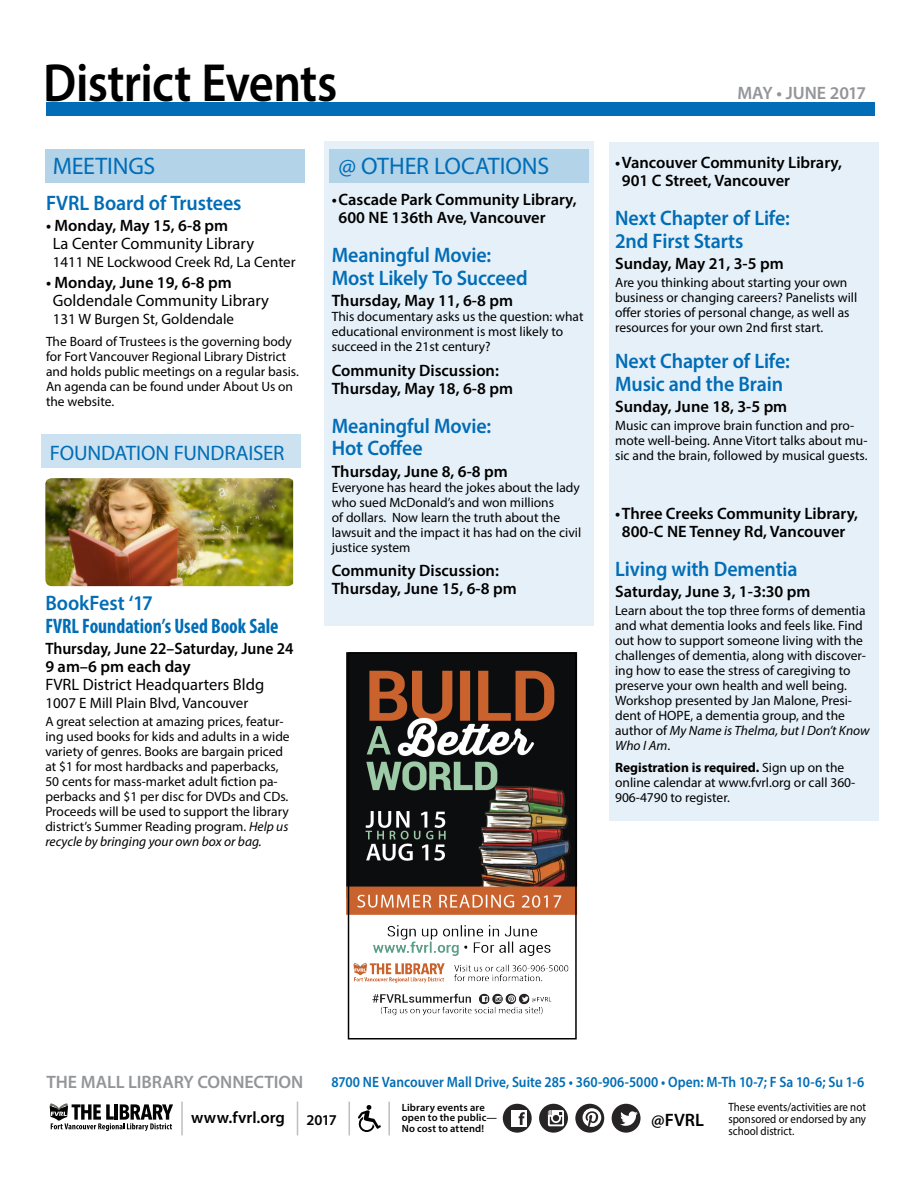
<style>
.page{position:relative;width:918px;height:1188px;background:#fff}
.page>*{position:absolute;margin:0;border:0;box-sizing:border-box;transform-origin:0 0}
.Age_header{font:600 54px "Myriad Pro";letter-spacing:-.015em;color:#000;scale:.9 1}
.Special_Events-sub{font:24px "Myriad Pro";letter-spacing:-.005em;color:#006db6}
.Program_Heading-Spec{font:600 21px/22.5px "Myriad Pro";letter-spacing:-.005em;color:#006db6;scale:.95 1}
.Program_Heading-Spec-2{font:700 condensed 21px/22.5px "Myriad Pro";color:#006db6;scale:.95 1}
.Special_Events-sub-2{font:21px "Myriad Pro";letter-spacing:-.01em;color:#006db6}
.cal_branch{font:600 18px "Myriad Pro";letter-spacing:-.005em;color:#939598}
.cal_date{font:600 18px "Myriad Pro";letter-spacing:-.005em;color:#939598}
.t1{font:600 18px "Myriad Pro";color:#000}
.Date_Details{font:600 16.5px/18px "Myriad Pro";color:#000}
.Date_Details-Special{font:600 16.5px/18px "Myriad Pro";color:#000}
.t2{font:16.5px/18px "Myriad Pro";color:#000}
.Date_Details-Special-2{font:600 16.5px/18px "Myriad Pro";color:#000;scale:.95 1}
.Date_Details-Special-3{font:15px "Myriad Pro";color:#000}
.t3{font:600 15px "Myriad Pro";color:#006db6;scale:.9 1}
.t4{font:600 15px "Myriad Pro";color:#000}
.Body_Text{font:13.5px/15px "Myriad Pro";color:#000}
.Body_Text_-special{font:13.5px/15px "Myriad Pro";color:#000}
.Date_Details-2{font:13.5px/15px "Myriad Pro";color:#000}
.Body_Text-2{font:12px/12px "Myriad Pro";color:#000;text-align:justify;scale:.91 1}
.t5{font:600 10.5px/10.5px "Myriad Pro";letter-spacing:.015em;color:#000}
.s1{font-weight:600}
.s2{font-weight:600;font-stretch:normal}
.s3{font-weight:400}
.s4{font-style:italic}
.s5{font-weight:700}
</style>
<div class="page">
<div style="left:609px;top:143px;width:270px;height:678px;background:#e6f0f8"></div>
<div style="left:324px;top:141px;width:270px;height:485px;background:#e6f0f8"></div>
<div style="left:45px;top:149px;width:259px;height:33px;background:#b3d3e9"></div>
<div style="left:46px;top:102px;width:829px;height:14px;background:#006db6"></div>
<div style="left:329px;top:149px;width:259px;height:33px;background:#b3d3e9"></div>
<img style="left:45px;top:478px;width:248px;height:108px">
<div style="left:41px;top:434px;width:259px;height:33px;background:#cce2f0"></div>
<img style="left:347px;top:652px;width:231px;height:364px">
<div style="left:348px;top:652px;width:229px;height:388px;border:2px solid #000"></div>
<div style="left:575px;top:1104px;width:29px;height:29px;background:#262424;border-radius:50%"></div>
<svg style="left:583px;top:1108px;width:18px;height:19px"></svg>
<div style="left:612px;top:1104px;width:29px;height:29px;background:#262424;border-radius:50%"></div>
<svg style="left:620px;top:1111px;width:18px;height:15px"></svg>
<div style="left:503px;top:1104px;width:29px;height:29px;background:#262424;border-radius:50%"></div>
<div style="left:511px;top:1110px;width:16px;height:16px;background:#fff"></div>
<svg style="left:519px;top:1112px;width:6px;height:13px"></svg>
<svg style="left:539px;top:1104px;width:29px;height:29px"></svg>
<svg style="left:548px;top:1110px;width:16px;height:16px"></svg>
<svg style="left:358px;top:1105px;width:23px;height:27px"></svg>
<svg style="left:50px;top:1104px;width:123px;height:27px"></svg>
<hr style="left:181px;top:1102px;width:2px;height:33px;background:#bcbec0">
<hr style="left:297px;top:1102px;width:1px;height:33px;background:#bcbec0">
<hr style="left:349px;top:1102px;width:1px;height:33px;background:#bcbec0">
<hr style="left:388px;top:1102px;width:2px;height:33px;background:#bcbec0">
<p class="Age_header" style="left:43px;top:49px;width:328px">District Events</p>
<p class="Special_Events-sub" style="left:53px;top:151px;width:104px">MEETINGS</p>
<p class="Program_Heading-Spec" style="left:46px;top:191px;width:207px">FVRL Board of Trustees</p>
<p class="t2" style="left:53px;top:216px;width:203px;text-indent:-7px"><span class="s1">• Monday, May 15, 6-8 pm<br></span>La Center Community Library</p>
<p class="Date_Details-Special-3" style="left:53px;top:252px;width:244px">1411 NE Lockwood Creek Rd, La Center</p>
<p class="t2" style="left:53px;top:273px;width:218px;text-indent:-7px"><span class="s1">• Monday, June 19, 6-8 pm<br></span>Goldendale Community Library</p>
<p class="Date_Details-Special-3" style="left:53px;top:310px;width:183px">131 W Burgen St, Goldendale</p>
<p class="Body_Text_-special" style="left:46px;top:334px;width:254px">The Board of Trustees is the governing body for Fort Vancouver Regional Library District and holds public meetings on a regular basis.<br>An agenda can be found under About Us on the website.</p>
<p class="Special_Events-sub-2" style="left:50px;top:440px;width:236px">FOUNDATION FUNDRAISER</p>
<p class="Program_Heading-Spec-2" style="left:45px;top:592px;width:247px"><span class="s2">BookFest ‘17<br></span>FVRL Foundation’s Used Book Sale</p>
<p class="Date_Details-Special-2" style="left:45px;top:639px;width:263px">Thursday, June 22–Saturday, June 24<br>9 am–6 pm each day<br><span class="s3">FVRL District Headquarters Bldg</span></p>
<p class="Date_Details-Special-3" style="left:45px;top:694px;width:205px">1007 E Mill Plain Blvd, Vancouver</p>
<p class="Body_Text_-special" style="left:45px;top:714px;width:246px">A great selection at amazing prices, featur&shy;ing used books for kids and adults in a wide variety of genres. Books are bargain priced at $1 for most hardbacks and paperbacks, 50 cents for mass-market adult fiction pa&shy;perbacks and $1 per disc for DVDs and CDs.<br>Proceeds will be used to support the library district’s Summer Reading program. <span class="s4">Help us recycle by bringing your own box or bag.</span></p>
<p class="Special_Events-sub" style="left:339px;top:151px;width:212px">@ OTHER LOCATIONS</p>
<p class="Date_Details-Special" style="left:339px;top:190px;width:240px;text-indent:-7px">•Cascade Park Community Library,<br>600 NE 136th Ave, Vancouver</p>
<p class="Program_Heading-Spec" style="left:332px;top:244px;width:208px">Meaningful Movie:<br>Most Likely To Succeed</p>
<p class="Date_Details" style="left:332px;top:291px;width:183px">Thursday, May 11, 6-8 pm</p>
<p class="Date_Details-2" style="left:332px;top:309px;width:253px">This documentary asks us the question: what educational environment is most likely to succeed in the 21st century?</p>
<p class="Date_Details" style="left:332px;top:361px;width:183px">Community Discussion:<br>Thursday, May 18, 6-8 pm</p>
<p class="Program_Heading-Spec" style="left:332px;top:414px;width:169px">Meaningful Movie:<br>Hot Coffee</p>
<p class="Date_Details" style="left:332px;top:462px;width:178px">Thursday, June 8, 6-8 pm</p>
<p class="Date_Details-2" style="left:332px;top:479px;width:251px">Everyone has heard the jokes about the lady who sued McDonald’s and won millions<br>of dollars. Now learn the truth about the lawsuit and the impact it has had on the civil justice system</p>
<p class="Date_Details" style="left:332px;top:561px;width:186px">Community Discussion:<br>Thursday, June 15, 6-8 pm</p>
<p class="cal_date" style="left:737px;top:81px;width:130px">MAY • JUNE 2017</p>
<p class="Date_Details-Special" style="left:622px;top:153px;width:222px;text-indent:-7px">•Vancouver Community Library,<br>901 C Street, Vancouver</p>
<p class="Program_Heading-Spec" style="left:615px;top:206px;width:186px">Next Chapter of Life:<br>2nd First Starts</p>
<p class="Date_Details" style="left:615px;top:254px;width:170px">Sunday, May 21, 3-5 pm</p>
<p class="Body_Text" style="left:615px;top:275px;width:244px">Are you thinking about starting your own business or changing careers? Panelists will offer stories of personal change, as well as resources for your own 2nd first start.</p>
<p class="Program_Heading-Spec" style="left:615px;top:349px;width:186px">Next Chapter of Life:<br>Music and the Brain</p>
<p class="Date_Details" style="left:615px;top:397px;width:174px">Sunday, June 18, 3-5 pm</p>
<p class="Body_Text" style="left:615px;top:418px;width:254px">Music can improve brain function and pro&shy;mote well-being. Anne Vitort talks about mu&shy;sic and the brain, followed by musical guests.</p>
<p class="Date_Details-Special" style="left:615px;top:504px;width:245px;text-align:center">•Three Creeks Community Library,<br>800-C NE Tenney Rd, Vancouver</p>
<p class="Program_Heading-Spec" style="left:615px;top:557px;width:194px">Living with Dementia</p>
<p class="Date_Details" style="left:615px;top:582px;width:197px">Saturday, June 3, 1-3:30 pm</p>
<p class="Body_Text" style="left:615px;top:603px;width:256px">Learn about the top three forms of dementia and what dementia looks and feels like. Find out how to support someone living with the challenges of dementia, along with discover&shy;ing how to ease the stress of caregiving to preserve your own health and well being.<br>Workshop presented by Jan Malone, Presi&shy;dent of HOPE, a dementia group, and the author of <span class="s4">My Name is Thelma, but I Don’t Know Who I Am</span>.</p>
<p class="Body_Text" style="left:615px;top:760px;width:242px"><span class="s5">Registration is required.</span> Sign up on the online calendar at www.fvrl.org or call 360-<br>906-4790 to register.</p>
<p class="cal_branch" style="left:46px;top:1071px;width:258px">THE MALL LIBRARY CONNECTION</p>
<p class="t3" style="left:331px;top:1073px;width:594px">8700 NE Vancouver Mall Drive, Suite 285 • 360-906-5000 • Open: M-Th 10-7; F Sa 10-6; Su 1-6</p>
<p class="Date_Details-Special" style="left:191px;top:1108px;width:95px">www.fvrl.org</p>
<p class="t4" style="left:306px;top:1110px;width:32px">2017</p>
<p class="t5" style="left:402px;top:1102px;width:97px">Library events are open to the public—<br>No cost to attend!</p>
<p class="t1" style="left:651px;top:1108px;width:54px">@FVRL</p>
<p class="Body_Text-2" style="left:728px;top:1101px;width:153px">These events/activities are not sponsored or endorsed by any school district.</p>
</div>
